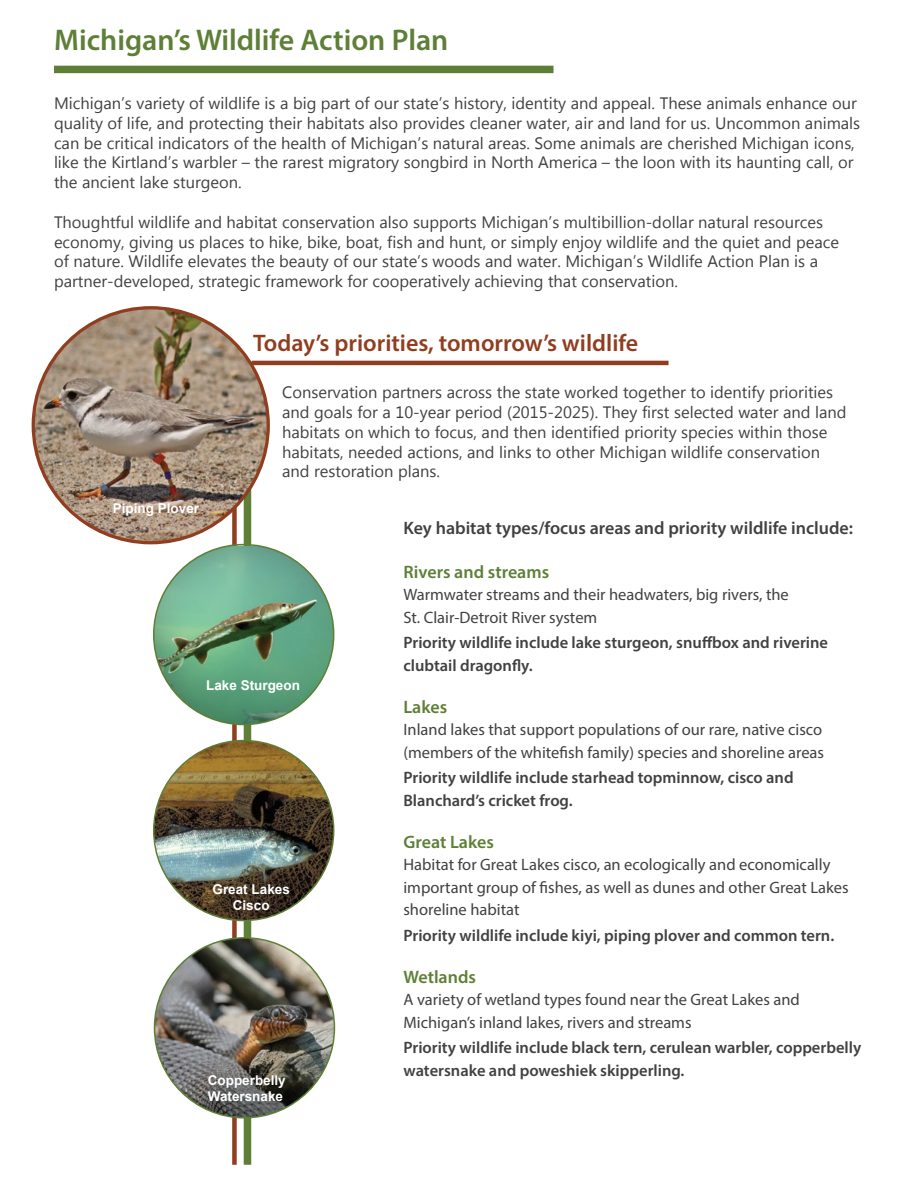
<style>
.page{position:relative;width:918px;height:1188px;background:#fff}
.page>*{position:absolute;margin:0;border:0;box-sizing:border-box;transform-origin:0 0}
.t1{font:600 30px "Myriad Pro";color:#5d7f36}
.t2{font:600 24px "Myriad Pro";color:#903e1f}
.t3{font:600 18px "Myriad Pro";color:#414042}
.t4{font:600 18px "Myriad Pro";color:#5d7f36}
.t5{font:16.5px/19.8px "Microsoft New Tai Lue";color:#414042}
.t6{font:16.5px/22.5px "Myriad Pro";color:#414042}
.t7{font:600 16.5px/22.5px "Myriad Pro";color:#414042}
.t8{font:700 13.5px/16.2px "Arial";color:#fff}
</style>
<div class="page">
<div style="left:232px;top:491px;width:5px;height:674px;background:#903e1f"></div>
<div style="left:244px;top:467px;width:7px;height:698px;background:#5d7f36"></div>
<img style="left:33px;top:308px;width:235px;height:235px;border-radius:117px">
<img style="left:154px;top:546px;width:180px;height:179px">
<img style="left:154px;top:741px;width:180px;height:180px;border-radius:90px">
<img style="left:154px;top:938px;width:180px;height:180px;border-radius:90px">
<div style="left:54px;top:66px;width:500px;height:7px;background:#5d7f36"></div>
<hr style="left:252px;top:361px;width:417px;height:4px;background:#903e1f">
<h2 class="t1" style="left:54px;top:20px;width:396px">Michigan’s Wildlife Action Plan</h2>
<p class="t5" style="left:54px;top:94px;width:808px">Michigan’s variety of wildlife is a big part of our state’s history, identity and appeal. These animals enhance our quality of life, and protecting their habitats also provides cleaner water, air and land for us. Uncommon animals can be critical indicators of the health of Michigan’s natural areas. Some animals are cherished Michigan icons, like the Kirtland’s warbler – the rarest migratory songbird in North America – the loon with its haunting call, or the ancient lake sturgeon.</p>
<p class="t5" style="left:54px;top:213px;width:787px">Thoughtful wildlife and habitat conservation also supports Michigan’s multibillion-dollar natural resources economy, giving us places to hike, bike, boat, fish and hunt, or simply enjoy wildlife and the quiet and peace of nature. Wildlife elevates the beauty of our state’s woods and water. Michigan’s Wildlife Action Plan is a partner-developed, strategic framework for cooperatively achieving that conservation.</p>
<h2 class="t2" style="left:253px;top:328px;width:387px">Today’s priorities, tomorrow’s wildlife</h2>
<p class="t5" style="left:282px;top:384px;width:566px">Conservation partners across the state worked together to identify priorities and goals for a 10-year period (2015-2025). They first selected water and land habitats on which to focus, and then identified priority species within those habitats, needed actions, and links to other Michigan wildlife conservation and restoration plans.</p>
<p class="t3" style="left:403px;top:516px;width:451px">Key habitat types/focus areas and priority wildlife include:</p>
<p class="t4" style="left:403px;top:560px;width:147px">Rivers and streams</p>
<p class="t6" style="left:403px;top:583px;width:387px">Warmwater streams and their headwaters, big rivers, the<br>St. Clair-Detroit River system</p>
<p class="t7" style="left:403px;top:631px;width:426px">Priority wildlife include lake sturgeon, snufbox and riverine clubtail dragonfy.</p>
<p class="t4" style="left:403px;top:695px;width:45px">Lakes</p>
<p class="t6" style="left:403px;top:718px;width:422px">Inland lakes that support populations of our rare, native cisco (members of the whitefsh family) species and shoreline areas</p>
<p class="t7" style="left:403px;top:766px;width:392px">Priority wildlife include starhead topminnow, cisco and<br>Blanchard’s cricket frog.</p>
<p class="t4" style="left:403px;top:830px;width:92px">Great Lakes</p>
<p class="t6" style="left:403px;top:853px;width:447px">Habitat for Great Lakes cisco, an ecologically and economically important group of fshes, as well as dunes and other Great Lakes shoreline habitat</p>
<p class="t7" style="left:403px;top:923px;width:432px">Priority wildlife include kiyi, piping plover and common tern.</p>
<p class="t4" style="left:403px;top:965px;width:74px">Wetlands</p>
<p class="t6" style="left:403px;top:988px;width:398px">A variety of wetland types found near the Great Lakes and<br>Michigan’s inland lakes, rivers and streams</p>
<p class="t7" style="left:403px;top:1036px;width:459px">Priority wildlife include black tern, cerulean warbler, copperbelly watersnake and poweshiek skipperling.</p>
<p class="t8" style="left:113px;top:500px;width:88px">Piping Plover</p>
<p class="t8" style="left:206px;top:677px;width:95px">Lake Sturgeon</p>
<p class="t8" style="left:213px;top:881px;width:79px;text-align:center">Great Lakes<br>Cisco</p>
<p class="t8" style="left:208px;top:1072px;width:80px">Copperbelly<br>Watersnake</p>
</div>
